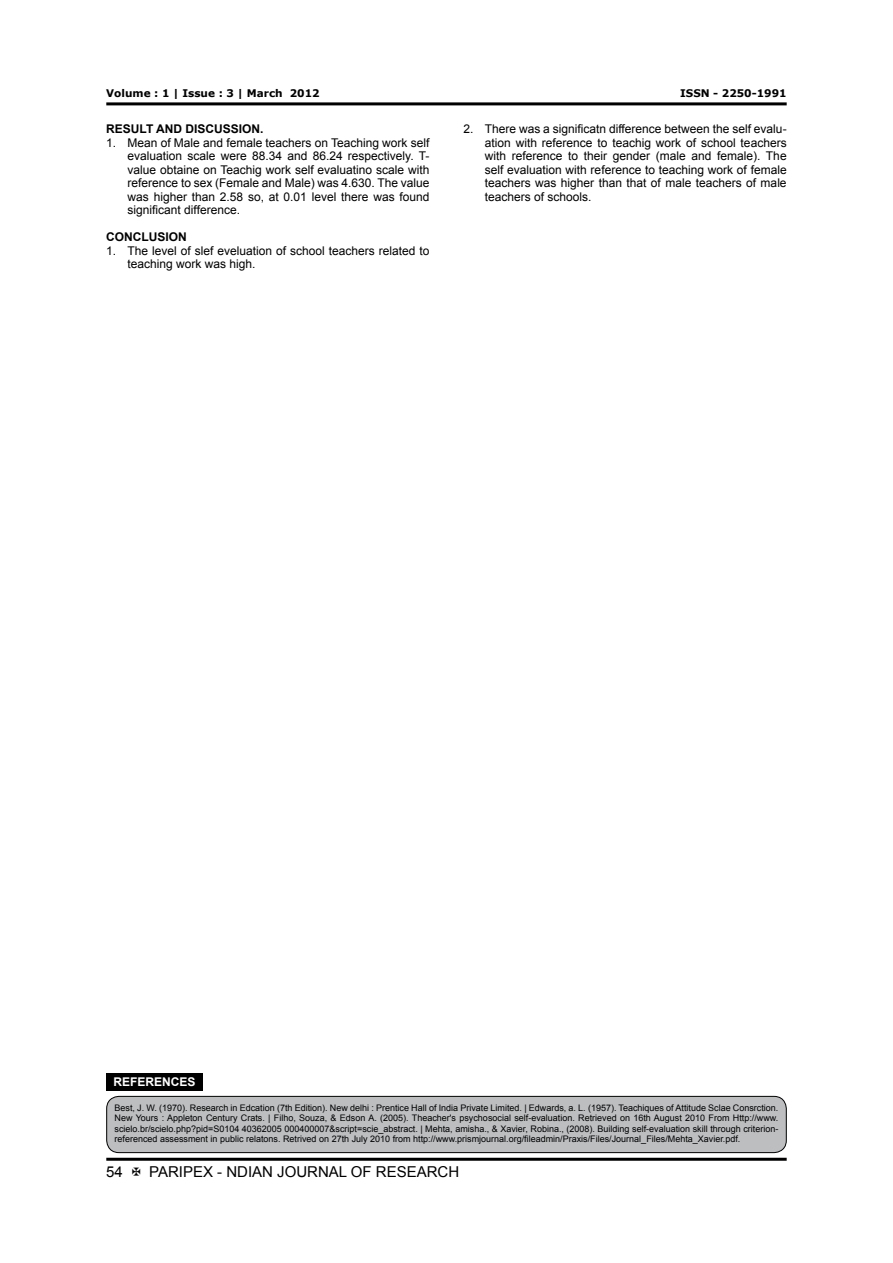
<style>
.page{position:relative;width:893px;height:1263px;background:#fff}
.page>*{position:absolute;margin:0;border:0;box-sizing:border-box;transform-origin:0 0}
.t1{font:15px "Arial";color:#000}
.t2{font:12px/13.5px "Arial";color:#000;text-align:justify}
.t3{font:700 12px "Arial";color:#000}
.t4{font:700 12px "Arial";color:#fff}
.t5{font:700 10.5px "Verdana";color:#000}
.t6{font:9px/10.5px "Arial";color:#000;text-align:justify}
</style>
<div class="page">
<hr style="left:106px;top:102px;width:681px;height:3px;background:#000">
<hr style="left:106px;top:1158px;width:681px;height:3px;background:#000">
<div style="left:106px;top:1074px;width:96px;height:17px;background:#000"></div>
<div style="left:107px;top:1096px;width:679px;height:56px;background:#bcbec0;border-radius:12px"></div>
<div style="left:106px;top:1096px;width:681px;height:57px;border:1px solid #000;border-radius:12px"></div>
<p class="t5" style="left:106px;top:89px;width:215px">Volume : 1 | Issue : 3 | March 2012</p>
<p class="t5" style="left:680px;top:89px;width:108px">ISSN - 2250-1991</p>
<p class="t3" style="left:106px;top:125px;width:159px">RESULT AND DISCUSSION.</p>
<p class="t2" style="left:128px;top:137px;width:303px;text-indent:-21px">1. Mean of Male and female teachers on Teaching work self evaluation scale were 88.34 and 86.24 respectively. T&shy;value obtaine on Teachig work self evaluatino scale with reference to sex (Female and Male) was 4.630. The value was higher than 2.58 so, at 0.01 level there was found significant difference.</p>
<p class="t3" style="left:106px;top:233px;width:82px">CONCLUSION</p>
<p class="t2" style="left:128px;top:245px;width:303px;text-indent:-21px">1. The level of slef eveluation of school teachers related to teaching work was high.</p>
<p class="t2" style="left:485px;top:122px;width:303px;text-indent:-21px">2. There was a significatn difference between the self evalu&shy;ation with reference to teachig work of school teachers with reference to their gender (male and female). The self evaluation with reference to teaching work of female teachers was higher than that of male teachers of male teachers of schools.</p>
<p class="t4" style="left:113px;top:1078px;width:84px">REFERENCES</p>
<p class="t6" style="left:115px;top:1103px;width:665px">Best, J. W. (1970). Research in Edcation (7th Edition). New delhi : Prentice Hall of India Private Limited. | Edwards, a. L. (1957). Teachiques of Attitude Sclae Consrction.<br>New Yours : Appleton Century Crats. | Filho, Souza, &amp; Edson A. (2005). Theacher's psychosocial self-evaluation. Retrieved on 16th August 2010 From Http://www. scielo.br/scielo.php?pid=S0104 40362005 000400007&amp;script=scie_abstract. | Mehta, amisha., &amp; Xavier, Robina., (2008). Building self-evaluation skill through criterion&shy;referenced assessment in public relatons. Retrived on 27th July 2010 from http://www.prismjournal.org/fileadmin/Praxis/Files/Journal_Files/Mehta_Xavier.pdf.</p>
<p class="t1" style="left:106px;top:1166px;width:18px">54</p>
<p class="t1" style="left:149px;top:1166px;width:312px">PARIPEX - NDIAN JOURNAL OF RESEARCH</p>
</div>
